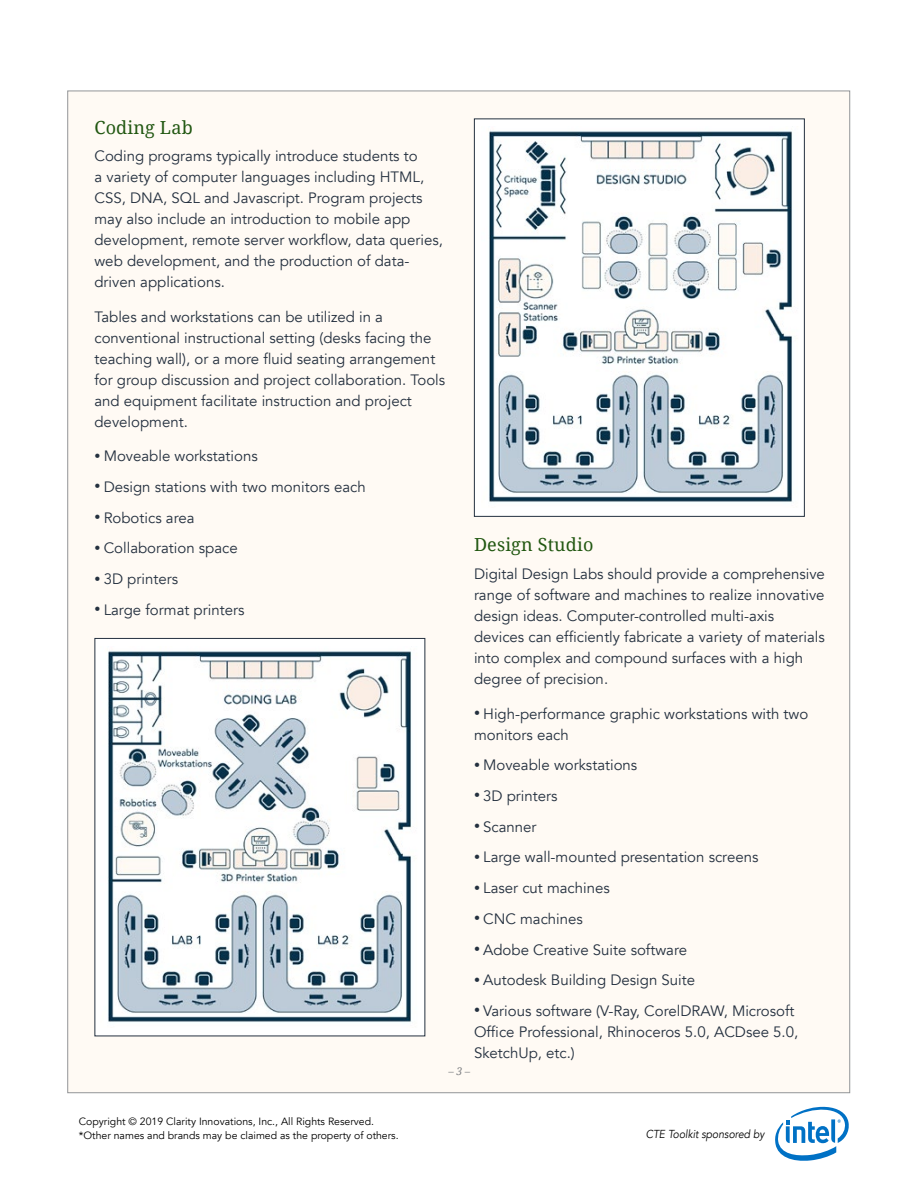
<style>
.page{position:relative;width:918px;height:1188px;background:#fff}
.page>*{position:absolute;margin:0;border:0;box-sizing:border-box;transform-origin:0 0}
.t1{font:18px "Droid Serif";letter-spacing:.01em;color:#215711}
.t2{font:15px/21px "Avenir";color:#24303f}
.t3{font:italic 11.55px "Avenir";color:#000;scale:.9 1}
.t4{font:10.5px/13.5px "Avenir";color:#000}
.t5{font:italic 10.5px "Droid Serif";color:#808285}
.s1{font-size:12px}
</style>
<div class="page">
<div style="left:68px;top:91px;width:782px;height:1002px;background:#fffaf4;border:1px solid #939598"></div>
<svg style="left:775px;top:1106px;width:74px;height:55px"></svg>
<div style="left:95px;top:638px;width:330px;height:398px;background:#fff"></div>
<img style="left:108px;top:651px;width:304px;height:371px">
<div style="left:474px;top:119px;width:330px;height:397px;background:#fff"></div>
<img style="left:489px;top:131px;width:304px;height:371px">
<div style="left:474px;top:118px;width:331px;height:399px;border:1px solid #24303f"></div>
<p class="t1" style="left:94px;top:117px;width:100px">Coding Lab</p>
<p class="t2" style="left:94px;top:146px;width:350px">Coding programs typically introduce students to<br>a variety of computer languages including HTML, CSS, DNA, SQL and Javascript. Program projects may also include an introduction to mobile app development, remote server workflow, data queries, web development, and the production of data&shy;driven applications.</p>
<p class="t2" style="left:94px;top:306px;width:352px">Tables and workstations can be utilized in a conventional instructional setting (desks facing the teaching wall), or a more fluid seating arrangement for group discussion and project collaboration. Tools and equipment facilitate instruction and project development.</p>
<p class="t2" style="left:94px;top:446px;width:165px"><span class="s1">•</span> Moveable workstations</p>
<p class="t2" style="left:94px;top:477px;width:273px"><span class="s1">•</span> Design stations with two monitors each</p>
<p class="t2" style="left:94px;top:507px;width:102px"><span class="s1">•</span> Robotics area</p>
<p class="t2" style="left:94px;top:538px;width:145px"><span class="s1">•</span> Collaboration space</p>
<p class="t2" style="left:94px;top:569px;width:85px"><span class="s1">•</span> 3D printers</p>
<p class="t2" style="left:94px;top:599px;width:151px"><span class="s1">•</span> Large format printers</p>
<p class="t1" style="left:474px;top:534px;width:121px">Design Studio</p>
<p class="t2" style="left:474px;top:564px;width:352px">Digital Design Labs should provide a comprehensive range of software and machines to realize innovative design ideas. Computer-controlled multi-axis devices can efficiently fabricate a variety of materials into complex and compound surfaces with a high degree of precision.</p>
<p class="t2" style="left:474px;top:703px;width:336px"><span class="s1">•</span> High-performance graphic workstations with two monitors each</p>
<p class="t2" style="left:474px;top:755px;width:165px"><span class="s1">•</span> Moveable workstations</p>
<p class="t2" style="left:474px;top:786px;width:85px"><span class="s1">•</span> 3D printers</p>
<p class="t2" style="left:474px;top:816px;width:64px"><span class="s1">•</span> Scanner</p>
<p class="t2" style="left:474px;top:847px;width:286px"><span class="s1">•</span> Large wall-mounted presentation screens</p>
<p class="t2" style="left:474px;top:878px;width:137px"><span class="s1">•</span> Laser cut machines</p>
<p class="t2" style="left:474px;top:908px;width:110px"><span class="s1">•</span> CNC machines</p>
<p class="t2" style="left:474px;top:939px;width:215px"><span class="s1">•</span> Adobe Creative Suite software</p>
<p class="t2" style="left:474px;top:970px;width:223px"><span class="s1">•</span> Autodesk Building Design Suite</p>
<p class="t2" style="left:474px;top:1001px;width:326px"><span class="s1">•</span> Various software (V-Ray, CorelDRAW, Microsoft<br>Office Professional, Rhinoceros 5.0, ACDsee 5.0,<br>SketchUp, etc.)</p>
<p class="t5" style="left:448px;top:1065px;width:23px">– 3 –</p>
<p class="t4" style="left:79px;top:1115px;width:321px">Copyright © 2019 Clarity Innovations, Inc., All Rights Reserved. *Other names and brands may be claimed as the property of others.</p>
<p class="t3" style="left:646px;top:1127px;width:133px">CTE Toolkit sponsored by</p>
</div>
